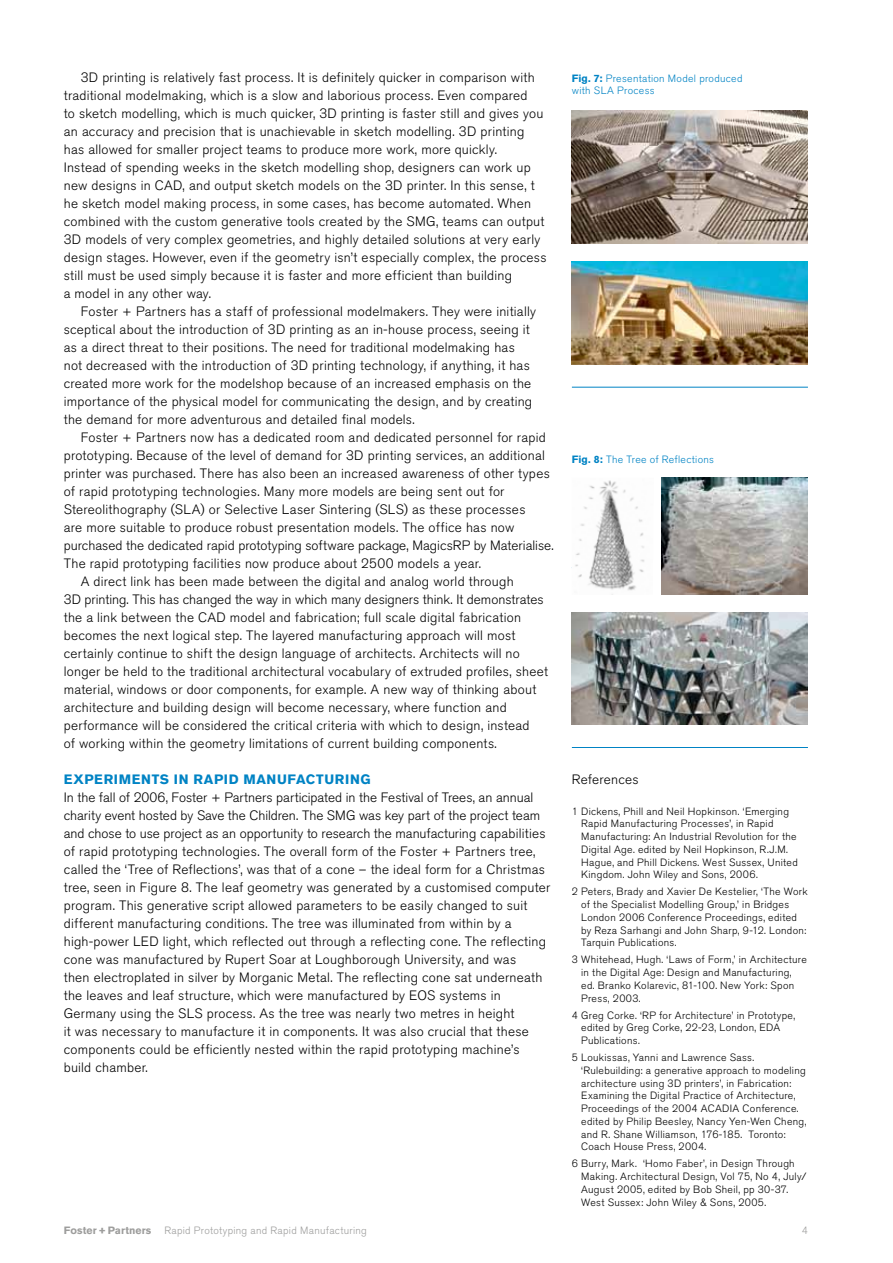
<style>
.page{position:relative;width:893px;height:1263px;background:#fff}
.page>*{position:absolute;margin:0;border:0;box-sizing:border-box;transform-origin:0 0}
.t1{font:300 13.5px/18px "Akzidenz Grotesk Std";letter-spacing:.02em;color:#000}
.t2{font:300 13.5px "Akzidenz Grotesk Std";color:#000}
.t3{font:700 13.5px "Akzidenz Grotesk Std";letter-spacing:.045em;color:#0083c4}
.t4{font:300 10.5px/12.8px "Akzidenz Grotesk Std";letter-spacing:.03em;color:#000}
.t5{font:300 10.5px/12.8px "Akzidenz Grotesk Std";letter-spacing:.03em;color:#0083c4}
.t6{font:300 10.5px "Akzidenz Grotesk Std";letter-spacing:.03em;color:#9d9d9c}
.s1{font-weight:700}
</style>
<div class="page">
<hr style="left:572px;top:387px;width:236px;height:1px;background:#0083c4">
<hr style="left:572px;top:747px;width:236px;height:1px;background:#0083c4">
<img style="left:572px;top:110px;width:236px;height:134px">
<img style="left:572px;top:262px;width:236px;height:103px">
<img style="left:575px;top:480px;width:70px;height:115px">
<img style="left:661px;top:478px;width:147px;height:117px">
<img style="left:572px;top:613px;width:236px;height:112px">
<p class="t1" style="left:64px;top:68px;width:484px;text-indent:17px">3D printing is relatively fast process. It is definitely quicker in comparison with traditional modelmaking, which is a slow and laborious process. Even compared<br>to sketch modelling, which is much quicker, 3D printing is faster still and gives you an accuracy and precision that is unachievable in sketch modelling. 3D printing has allowed for smaller project teams to produce more work, more quickly.<br>Instead of spending weeks in the sketch modelling shop, designers can work up new designs in CAD, and output sketch models on the 3D printer. In this sense, t he sketch model making process, in some cases, has become automated. When combined with the custom generative tools created by the SMG, teams can output 3D models of very complex geometries, and highly detailed solutions at very early design stages. However, even if the geometry isn’t especially complex, the process still must be used simply because it is faster and more efficient than building<br>a model in any other way.</p>
<p class="t1" style="left:64px;top:302px;width:474px;text-indent:17px">Foster + Partners has a staff of professional modelmakers. They were initially sceptical about the introduction of 3D printing as an in-house process, seeing it as a direct threat to their positions. The need for traditional modelmaking has not decreased with the introduction of 3D printing technology, if anything, it has created more work for the modelshop because of an increased emphasis on the importance of the physical model for communicating the design, and by creating the demand for more adventurous and detailed final models.</p>
<p class="t1" style="left:81px;top:428px;width:467px">Foster + Partners now has a dedicated room and dedicated personnel for rapid</p>
<p class="t1" style="left:64px;top:446px;width:483px">prototyping. Because of the level of demand for 3D printing services, an additional</p>
<p class="t1" style="left:64px;top:464px;width:488px">printer was purchased. There has also been an increased awareness of other types</p>
<p class="t1" style="left:64px;top:482px;width:442px">of rapid prototyping technologies. Many more models are being sent out for</p>
<p class="t1" style="left:64px;top:500px;width:463px">Stereolithography (SLA) or Selective Laser Sintering (SLS) as these processes</p>
<p class="t1" style="left:64px;top:518px;width:452px">are more suitable to produce robust presentation models. The office has now</p>
<p class="t2" style="left:64px;top:537px;width:491px">purchased the dedicated rapid prototyping software package, MagicsRP by Materialise.</p>
<p class="t1" style="left:64px;top:554px;width:419px">The rapid prototyping facilities now produce about 2500 models a year.</p>
<p class="t1" style="left:81px;top:572px;width:434px">A direct link has been made between the digital and analog world through</p>
<p class="t2" style="left:64px;top:591px;width:481px">3D printing. This has changed the way in which many designers think. It demonstrates</p>
<p class="t1" style="left:64px;top:608px;width:459px">the a link between the CAD model and fabrication; full scale digital fabrication</p>
<p class="t1" style="left:64px;top:626px;width:453px">becomes the next logical step. The layered manufacturing approach will most</p>
<p class="t1" style="left:64px;top:644px;width:458px">certainly continue to shift the design language of architects. Architects will no</p>
<p class="t1" style="left:64px;top:662px;width:486px">longer be held to the traditional architectural vocabulary of extruded profiles, sheet</p>
<p class="t1" style="left:64px;top:680px;width:474px">material, windows or door components, for example. A new way of thinking about</p>
<p class="t1" style="left:64px;top:698px;width:445px">architecture and building design will become necessary, where function and</p>
<p class="t1" style="left:64px;top:716px;width:467px">performance will be considered the critical criteria with which to design, instead</p>
<p class="t1" style="left:64px;top:734px;width:435px">of working within the geometry limitations of current building components.</p>
<p class="t3" style="left:64px;top:771px;width:308px">EXPERIM ENTS IN RAPID MANUFACTURING</p>
<p class="t1" style="left:64px;top:788px;width:488px">In the fall of 2006, Foster + Partners participated in the Festival of Trees, an annual charity event hosted by Save the Children. The SMG was key part of the project team and chose to use project as an opportunity to research the manufacturing capabilities of rapid prototyping technologies. The overall form of the Foster + Partners tree, called the ‘Tree of Reflections’, was that of a cone – the ideal form for a Christmas tree, seen in Figure 8. The leaf geometry was generated by a customised computer program. This generative script allowed parameters to be easily changed to suit different manufacturing conditions. The tree was illuminated from within by a high-power LED light, which reflected out through a reflecting cone. The reflecting cone was manufactured by Rupert Soar at Loughborough University, and was<br>then electroplated in silver by Morganic Metal. The reflecting cone sat underneath the leaves and leaf structure, which were manufactured by EOS systems in Germany using the SLS process. As the tree was nearly two metres in height<br>it was necessary to manufacture it in components. It was also crucial that these components could be efficiently nested within the rapid prototyping machine’s<br>build chamber.</p>
<p class="t5" style="left:572px;top:72px;width:172px"><span class="s1">FIG. 7:</span> Presentation Model produced with SLA Process</p>
<p class="t5" style="left:572px;top:453px;width:144px"><span class="s1">FIG. 8:</span> The Tree of Reflections</p>
<p class="t1" style="left:572px;top:770px;width:68px">References</p>
<p class="t4" style="left:581px;top:805px;width:218px;text-indent:-9px">1 Dickens, Phill and Neil Hopkinson. ‘Emerging Rapid Manufacturing Processes’, in Rapid Manufacturing: An Industrial Revolution for the Digital Age. edited by Neil Hopkinson, R.J.M.<br>Hague, and Phill Dickens. West Sussex, United Kingdom. John Wiley and Sons, 2006.</p>
<p class="t4" style="left:581px;top:885px;width:228px;text-indent:-9px">2 Peters, Brady and Xavier De Kestelier, ‘The Work of the Specialist Modelling Group,’ in Bridges London 2006 Conference Proceedings, edited by Reza Sarhangi and John Sharp, 9-12. London:<br>Tarquin Publications.</p>
<p class="t4" style="left:581px;top:953px;width:227px;text-indent:-9px">3 Whitehead, Hugh. ‘Laws of Form,’ in Architecture in the Digital Age: Design and Manufacturing, ed. Branko Kolarevic, 81-100. New York: Spon Press, 2003.</p>
<p class="t4" style="left:581px;top:1009px;width:215px;text-indent:-9px">4 Greg Corke. ‘RP for Architecture’ in Prototype, edited by Greg Corke, 22-23, London, EDA<br>Publications.</p>
<p class="t4" style="left:581px;top:1051px;width:227px;text-indent:-9px">5 Loukissas, Yanni and Lawrence Sass. ‘Rulebuilding: a generative approach to modeling architecture using 3D printers’, in Fabrication:<br>Examining the Digital Practice of Architecture, Proceedings of the 2004 ACADIA Conference. edited by Philip Beesley, Nancy Yen-Wen Cheng, and R. Shane Williamson, 176-185. Toronto:<br>Coach House Press, 2004.</p>
<p class="t4" style="left:581px;top:1157px;width:227px;text-indent:-9px">6 Burry, Mark. ‘Homo Faber’, in Design Through Making. Architectural Design, Vol 75, No 4, July/ August 2005, edited by Bob Sheil, pp 30-37.<br>West Sussex: John Wiley &amp; Sons, 2005.</p>
<p class="t6" style="left:64px;top:1224px;width:305px"><span class="s1">FOSTER + PARTNERS</span> Rapid Prototyping and Rapid Manufacturing</p>
<p class="t6" style="left:802px;top:1224px;width:8px">4</p>
</div>
